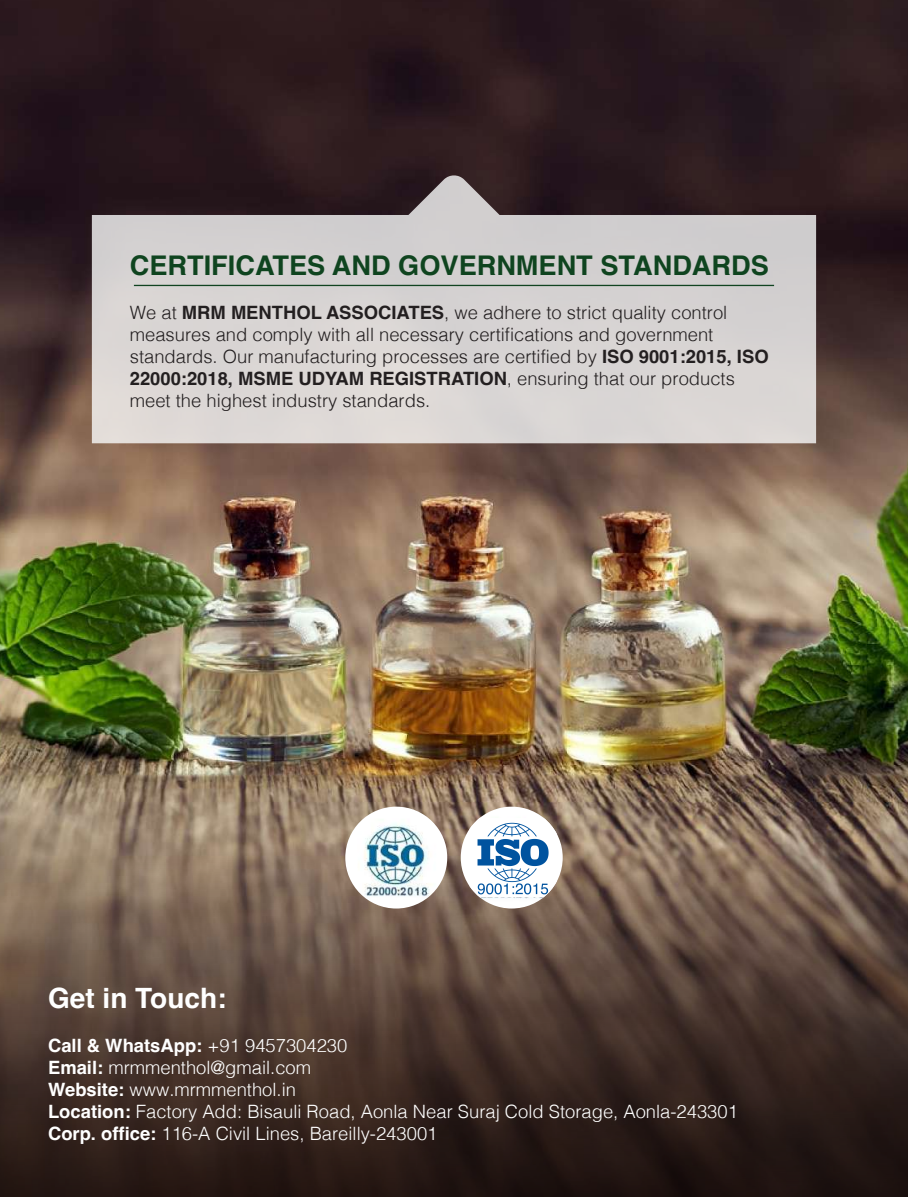
<style>
.page{position:relative;width:908px;height:1197px;background:#fff}
.page>*{position:absolute;margin:0;border:0;box-sizing:border-box;transform-origin:0 0}
.t1{font:700 28px "Helvetica";color:#fff}
.t2{font:700 27.12px "Helvetica";color:#0f441f}
.t3{font:300 18.38px/22.1px "Helvetica";color:#231f20}
.t4{font:300 18.38px/22.1px "Helvetica";color:#fff}
.s1{font-weight:700}
</style>
<div class="page">
<img style="left:0;top:0;width:907px;height:818px">
<svg style="left:0;top:818px;width:907px;height:379px;background:#534036"></svg>
<svg style="left:92px;top:175px;width:723px;height:268px;background:#beb9b9"></svg>
<hr style="left:134px;top:285px;width:639px;height:1px;background:#114421">
<img style="left:345px;top:807px;width:102px;height:102px;border-radius:51px">
<img style="left:460px;top:807px;width:102px;height:102px;border-radius:51px">
<img style="left:469px;top:818px;width:87px;height:79px">
<h2 class="t2" style="left:130px;top:249px;width:640px">CERTIFICATES AND GOVERNMENT STANDARDS</h2>
<p class="t3" style="left:130px;top:300px;width:640px">We at <span class="s1">MRM MENTHOL ASSOCIATES</span>, we adhere to strict quality control measures and comply with all necessary certifications and government standards. Our manufacturing processes are certified by <span class="s1">ISO 9001:2015, ISO 22000:2018, MSME UDYAM REGISTRATION</span>, ensuring that our products meet the highest industry standards.</p>
<h1 class="t1" style="left:48px;top:981px;width:180px">Get in Touch:</h1>
<p class="t4" style="left:48px;top:1033px;width:691px"><span class="s1">Call &amp; WhatsApp:</span> +91 9457304230<br><span class="s1">Email:</span> mrmmenthol@gmail.com<br><span class="s1">Website:</span> www.mrmmenthol.in<br><span class="s1">Location:</span> Factory Add: Bisauli Road, Aonla Near Suraj Cold Storage, Aonla-243301<br><span class="s1">Corp. office:</span> 116-A Civil Lines, Bareilly-243001</p>
</div>
